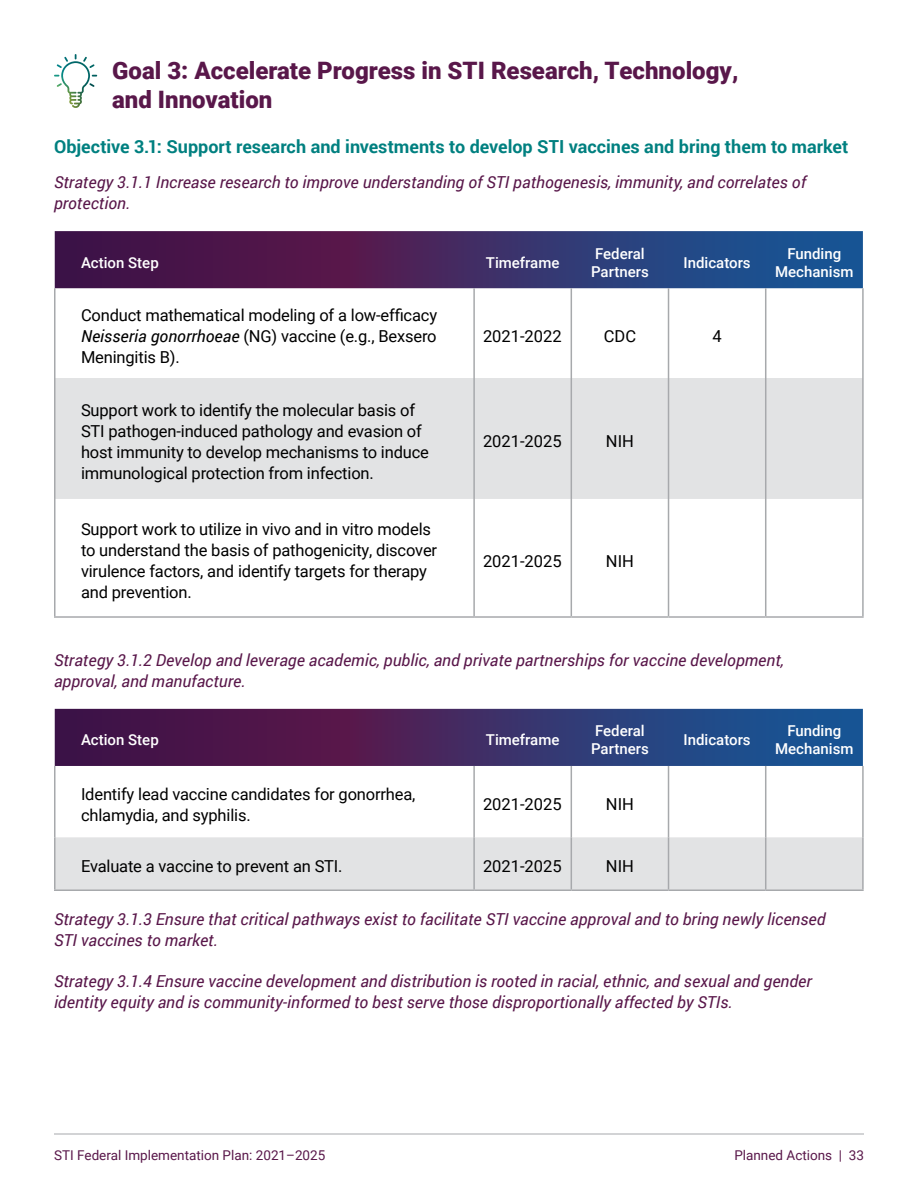
<style>
.page{position:relative;width:918px;height:1188px;background:#fff}
.page>*{position:absolute;margin:0;border:0;box-sizing:border-box;transform-origin:0 0}
.t1{font:900 24px/28.8px "Roboto";color:#59174a}
.t2{font:700 18px "Roboto";color:#008080}
.t3{font:16.5px/21px "Roboto";letter-spacing:-.01em;color:#000}
.t4{font:italic 16.5px/21px "Roboto";color:#59174a}
.t5{font:500 15px/18px "Roboto";color:#fff;text-align:center}
.t6{font:13.5px "Roboto";color:#59174a}
.s1{font-style:italic}
</style>
<div class="page">
<hr style="left:54px;top:1134px;width:810px;height:1px;background:#a7a9ac">
<svg style="left:55px;top:231px;width:808px;height:57px;background:#3a2e66"></svg>
<div style="left:56px;top:378px;width:806px;height:121px;background:#e2e3e4"></div>
<hr style="left:54px;top:288px;width:2px;height:90px;background:#a7a9ac">
<hr style="left:473px;top:288px;width:2px;height:90px;background:#a7a9ac">
<hr style="left:571px;top:288px;width:1px;height:90px;background:#a7a9ac">
<hr style="left:668px;top:288px;width:1px;height:90px;background:#a7a9ac">
<hr style="left:765px;top:288px;width:1px;height:90px;background:#a7a9ac">
<hr style="left:862px;top:288px;width:2px;height:90px;background:#a7a9ac">
<hr style="left:54px;top:378px;width:2px;height:121px;background:#a7a9ac">
<hr style="left:473px;top:378px;width:2px;height:121px;background:#a7a9ac">
<hr style="left:571px;top:378px;width:1px;height:121px;background:#a7a9ac">
<hr style="left:668px;top:378px;width:1px;height:121px;background:#a7a9ac">
<hr style="left:765px;top:378px;width:1px;height:121px;background:#a7a9ac">
<hr style="left:862px;top:378px;width:2px;height:121px;background:#a7a9ac">
<hr style="left:54px;top:499px;width:2px;height:117px;background:#a7a9ac">
<hr style="left:473px;top:499px;width:2px;height:117px;background:#a7a9ac">
<hr style="left:571px;top:499px;width:1px;height:117px;background:#a7a9ac">
<hr style="left:668px;top:499px;width:1px;height:117px;background:#a7a9ac">
<hr style="left:765px;top:499px;width:1px;height:117px;background:#a7a9ac">
<hr style="left:862px;top:499px;width:2px;height:117px;background:#a7a9ac">
<hr style="left:54px;top:616px;width:420px;height:2px;background:#a7a9ac">
<hr style="left:474px;top:616px;width:97px;height:2px;background:#a7a9ac">
<hr style="left:571px;top:616px;width:98px;height:2px;background:#a7a9ac">
<hr style="left:669px;top:616px;width:97px;height:2px;background:#a7a9ac">
<hr style="left:766px;top:616px;width:98px;height:2px;background:#a7a9ac">
<svg style="left:55px;top:709px;width:808px;height:57px;background:#392e66"></svg>
<div style="left:56px;top:837px;width:806px;height:53px;background:#e2e3e4"></div>
<hr style="left:54px;top:766px;width:2px;height:71px;background:#a7a9ac">
<hr style="left:473px;top:766px;width:2px;height:71px;background:#a7a9ac">
<hr style="left:571px;top:766px;width:1px;height:71px;background:#a7a9ac">
<hr style="left:668px;top:766px;width:1px;height:71px;background:#a7a9ac">
<hr style="left:765px;top:766px;width:1px;height:71px;background:#a7a9ac">
<hr style="left:862px;top:766px;width:2px;height:71px;background:#a7a9ac">
<hr style="left:54px;top:837px;width:2px;height:53px;background:#a7a9ac">
<hr style="left:473px;top:837px;width:2px;height:53px;background:#a7a9ac">
<hr style="left:571px;top:837px;width:1px;height:53px;background:#a7a9ac">
<hr style="left:668px;top:837px;width:1px;height:53px;background:#a7a9ac">
<hr style="left:765px;top:837px;width:1px;height:53px;background:#a7a9ac">
<hr style="left:862px;top:837px;width:2px;height:53px;background:#a7a9ac">
<hr style="left:54px;top:890px;width:420px;height:1px;background:#a7a9ac">
<hr style="left:474px;top:890px;width:97px;height:1px;background:#a7a9ac">
<hr style="left:571px;top:890px;width:98px;height:1px;background:#a7a9ac">
<hr style="left:669px;top:890px;width:97px;height:1px;background:#a7a9ac">
<hr style="left:766px;top:890px;width:98px;height:1px;background:#a7a9ac">
<img style="left:57px;top:54px;width:38px;height:54px">
<h3 class="t1" style="left:112px;top:55px;width:628px">Goal 3: Accelerate Progress in STI Research, Technology, and Innovation</h3>
<h4 class="t2" style="left:54px;top:134px;width:796px">Objective 3.1: Support research and investments to develop STI vaccines and bring them to market</h4>
<h5 class="t4" style="left:54px;top:171px;width:754px">Strategy 3.1.1 Increase research to improve understanding of STI pathogenesis, immunity, and correlates of protection.</h5>
<p class="t5" style="left:81px;top:253px;width:79px">Action Step</p>
<p class="t5" style="left:486px;top:253px;width:75px">Timeframe</p>
<p class="t5" style="left:595px;top:244px;width:51px">Federal</p>
<p class="t5" style="left:591px;top:262px;width:59px">Partners</p>
<p class="t5" style="left:684px;top:253px;width:69px">Indicators</p>
<p class="t5" style="left:775px;top:244px;width:80px">Funding<br>Mechanism</p>
<p class="t3" style="left:81px;top:304px;width:358px;text-align:justify">Conduct mathematical modeling of a low-efficacy <span class="s1">Neisseria gonorrhoeae</span> (NG) vaccine (e.g., Bexsero Meningitis B).</p>
<p class="t3" style="left:81px;top:399px;width:349px">Support work to identify the molecular basis of STI pathogen-induced pathology and evasion of host immunity to develop mechanisms to induce immunological protection from infection.</p>
<p class="t3" style="left:81px;top:518px;width:358px">Support work to utilize in vivo and in vitro models to understand the basis of pathogenicity, discover virulence factors, and identify targets for therapy and prevention.</p>
<p class="t3" style="left:483px;top:325px;width:80px">2021-2022</p>
<p class="t3" style="left:604px;top:325px;width:34px">CDC</p>
<p class="t3" style="left:712px;top:325px;width:11px">4</p>
<p class="t3" style="left:483px;top:430px;width:80px">2021-2025</p>
<p class="t3" style="left:606px;top:430px;width:30px">NIH</p>
<p class="t3" style="left:483px;top:550px;width:80px">2021-2025</p>
<p class="t3" style="left:606px;top:550px;width:30px">NIH</p>
<h5 class="t4" style="left:54px;top:649px;width:732px">Strategy 3.1.2 Develop and leverage academic, public, and private partnerships for vaccine development, approval, and manufacture.</h5>
<p class="t5" style="left:81px;top:730px;width:79px">Action Step</p>
<p class="t5" style="left:486px;top:730px;width:75px">Timeframe</p>
<p class="t5" style="left:595px;top:721px;width:51px">Federal</p>
<p class="t5" style="left:591px;top:739px;width:59px">Partners</p>
<p class="t5" style="left:684px;top:730px;width:69px">Indicators</p>
<p class="t5" style="left:775px;top:721px;width:80px">Funding<br>Mechanism</p>
<p class="t3" style="left:81px;top:783px;width:336px">Identify lead vaccine candidates for gonorrhea, chlamydia, and syphilis.</p>
<p class="t3" style="left:483px;top:793px;width:80px">2021-2025</p>
<p class="t3" style="left:606px;top:793px;width:30px">NIH</p>
<p class="t3" style="left:81px;top:855px;width:263px">Evaluate a vaccine to prevent an STI.</p>
<p class="t3" style="left:483px;top:855px;width:80px">2021-2025</p>
<p class="t3" style="left:606px;top:855px;width:30px">NIH</p>
<h5 class="t4" style="left:54px;top:908px;width:773px">Strategy 3.1.3 Ensure that critical pathways exist to facilitate STI vaccine approval and to bring newly licensed<br>STI vaccines to market.</h5>
<h5 class="t4" style="left:54px;top:970px;width:760px">Strategy 3.1.4 Ensure vaccine development and distribution is rooted in racial, ethnic, and sexual and gender identity equity and is community-informed to best serve those disproportionally affected by STIs.</h5>
<p class="t6" style="left:54px;top:1146px;width:273px">STI Federal Implementation Plan: 2021–2025</p>
<p class="t6" style="left:734px;top:1146px;width:131px">Planned Actions | 33</p>
</div>
